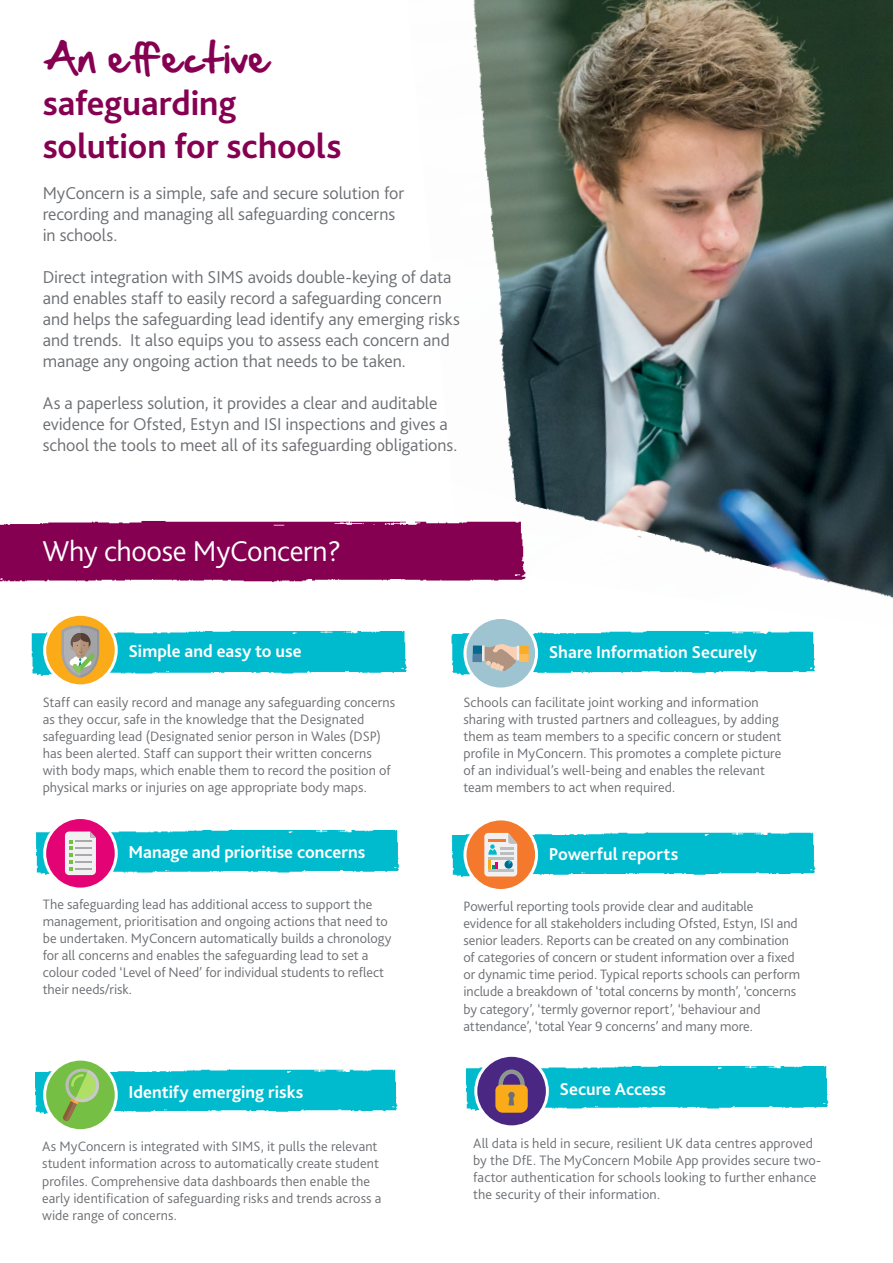
<style>
.page{position:relative;width:893px;height:1263px;background:#fff}
.page>*{position:absolute;margin:0;border:0;box-sizing:border-box;transform-origin:0 0}
.t1{font:700 36px/43.2px "Bliss 2";letter-spacing:-.005em;color:#860052}
.t2{font:36px "Hand Of Sean";letter-spacing:.015em;color:#860052}
.t3{font:300 30px "Bliss 2";letter-spacing:-.01em;color:#fff}
.t4{font:300 18px/21px "Bliss 2";letter-spacing:-.005em;color:#6c6f73}
.t5{font:700 18px "Bliss 2";color:#fff}
.t6{font:300 14.25px/17.1px "Bliss 2";color:#6c6f73}
</style>
<div class="page">
<img style="left:575px;top:0;width:318px;height:404px">
<img style="left:473px;top:0;width:102px;height:404px">
<img style="left:506px;top:404px;width:387px;height:194px">
<img style="left:451px;top:630px;width:364px;height:46px">
<img style="left:452px;top:832px;width:364px;height:45px">
<img style="left:0;top:496px;width:561px;height:93px">
<img style="left:31px;top:630px;width:376px;height:46px">
<img style="left:36px;top:829px;width:364px;height:46px">
<img style="left:35px;top:1069px;width:363px;height:45px">
<img style="left:466px;top:1065px;width:363px;height:46px">
<div style="left:465px;top:617px;width:72px;height:72px;background:#9fc4d1;border-radius:50%"></div>
<div style="left:463px;top:616px;width:75px;height:74px;border:3px solid #fff;border-radius:50%"></div>
<div style="left:465px;top:819px;width:72px;height:71px;background:#f4792c;border-radius:50%"></div>
<div style="left:463px;top:817px;width:75px;height:75px;border:3px solid #fff;border-radius:50%"></div>
<div style="left:519px;top:646px;width:10px;height:16px;background:#fbac26"></div>
<div style="left:519px;top:654px;width:10px;height:8px;background:#fdbc58"></div>
<div style="left:473px;top:645px;width:9px;height:17px;background:#076890"></div>
<div style="left:473px;top:654px;width:9px;height:8px;background:#517ea2"></div>
<svg style="left:482px;top:644px;width:37px;height:27px"></svg>
<svg style="left:484px;top:833px;width:33px;height:43px"></svg>
<div style="left:45px;top:817px;width:71px;height:72px;background:#e40375;border-radius:50%"></div>
<div style="left:43px;top:816px;width:75px;height:74px;border:3px solid #fff;border-radius:50%"></div>
<svg style="left:65px;top:831px;width:31px;height:44px"></svg>
<div style="left:45px;top:1059px;width:71px;height:72px;background:#75c044;border-radius:50%"></div>
<div style="left:43px;top:1057px;width:75px;height:75px;border:3px solid #fff;border-radius:50%"></div>
<svg style="left:63px;top:1069px;width:36px;height:52px"></svg>
<div style="left:476px;top:1055px;width:71px;height:72px;background:#4a2783;border-radius:50%"></div>
<div style="left:474px;top:1054px;width:75px;height:74px;border:3px solid #fff;border-radius:50%"></div>
<svg style="left:45px;top:614px;width:71px;height:72px;background:#fab332"></svg>
<div style="left:43px;top:613px;width:75px;height:74px;border:3px solid #fff;border-radius:50%"></div>
<svg style="left:62px;top:625px;width:37px;height:53px;background:#aea484"></svg>
<svg style="left:495px;top:1069px;width:33px;height:44px"></svg>
<h1 class="t2" style="left:43px;top:25px;width:228px">An effective</h1>
<h1 class="t1" style="left:43px;top:81px;width:300px">safeguarding solution for schools</h1>
<p class="t4" style="left:43px;top:182px;width:363px">MyConcern is a simple, safe and secure solution for recording and managing all safeguarding concerns in schools.</p>
<p class="t4" style="left:43px;top:266px;width:419px">Direct integration with SIMS avoids double-keying of data and enables staff to easily record a safeguarding concern and helps the safeguarding lead identify any emerging risks and trends. It also equips you to assess each concern and manage any ongoing action that needs to be taken.</p>
<p class="t4" style="left:43px;top:392px;width:416px">As a paperless solution, it provides a clear and auditable evidence for Ofsted, Estyn and ISI inspections and gives a school the tools to meet all of its safeguarding obligations.</p>
<h2 class="t3" style="left:42px;top:533px;width:300px">Why choose MyConcern?</h2>
<p class="t5" style="left:128px;top:640px;width:175px">Simple and easy to use</p>
<p class="t5" style="left:549px;top:641px;width:210px">Share Information Securely</p>
<p class="t6" style="left:43px;top:693px;width:354px">Staff can easily record and manage any safeguarding concerns as they occur, safe in the knowledge that the Designated safeguarding lead (Designated senior person in Wales (DSP) has been alerted. Staff can support their written concerns with body maps, which enable them to record the position of physical marks or injuries on age appropriate body maps.</p>
<p class="t6" style="left:463px;top:693px;width:320px">Schools can facilitate joint working and information sharing with trusted partners and colleagues, by adding them as team members to a specific concern or student profile in MyConcern. This promotes a complete picture of an individual’s well-being and enables the relevant team members to act when required.</p>
<p class="t5" style="left:128px;top:840px;width:239px">Manage and prioritise concerns</p>
<p class="t6" style="left:43px;top:895px;width:350px">The safeguarding lead has additional access to support the management, prioritisation and ongoing actions that need to be undertaken. MyConcern automatically builds a chronology for all concerns and enables the safeguarding lead to set a colour coded ‘Level of Need’ for individual students to reflect their needs/risk.</p>
<p class="t5" style="left:549px;top:842px;width:131px">Powerful reports</p>
<p class="t6" style="left:463px;top:897px;width:338px">Powerful reporting tools provide clear and auditable evidence for all stakeholders including Ofsted, Estyn, ISI and senior leaders. Reports can be created on any combination of categories of concern or student information over a fixed or dynamic time period. Typical reports schools can perform include a breakdown of ‘total concerns by month’, ‘concerns by category’, ‘termly governor report’, ‘behaviour and attendance’, ‘total Year 9 concerns’ and many more.</p>
<p class="t5" style="left:128px;top:1081px;width:177px">Identify emerging risks</p>
<p class="t5" style="left:559px;top:1078px;width:108px">Secure Access</p>
<p class="t6" style="left:42px;top:1138px;width:341px">As MyConcern is integrated with SIMS, it pulls the relevant student information across to automatically create student profiles. Comprehensive data dashboards then enable the early identification of safeguarding risks and trends across a wide range of concerns.</p>
<p class="t6" style="left:473px;top:1134px;width:350px">All data is held in secure, resilient UK data centres approved by the DfE. The MyConcern Mobile App provides secure two&shy;factor authentication for schools looking to further enhance the security of their information.</p>
</div>
